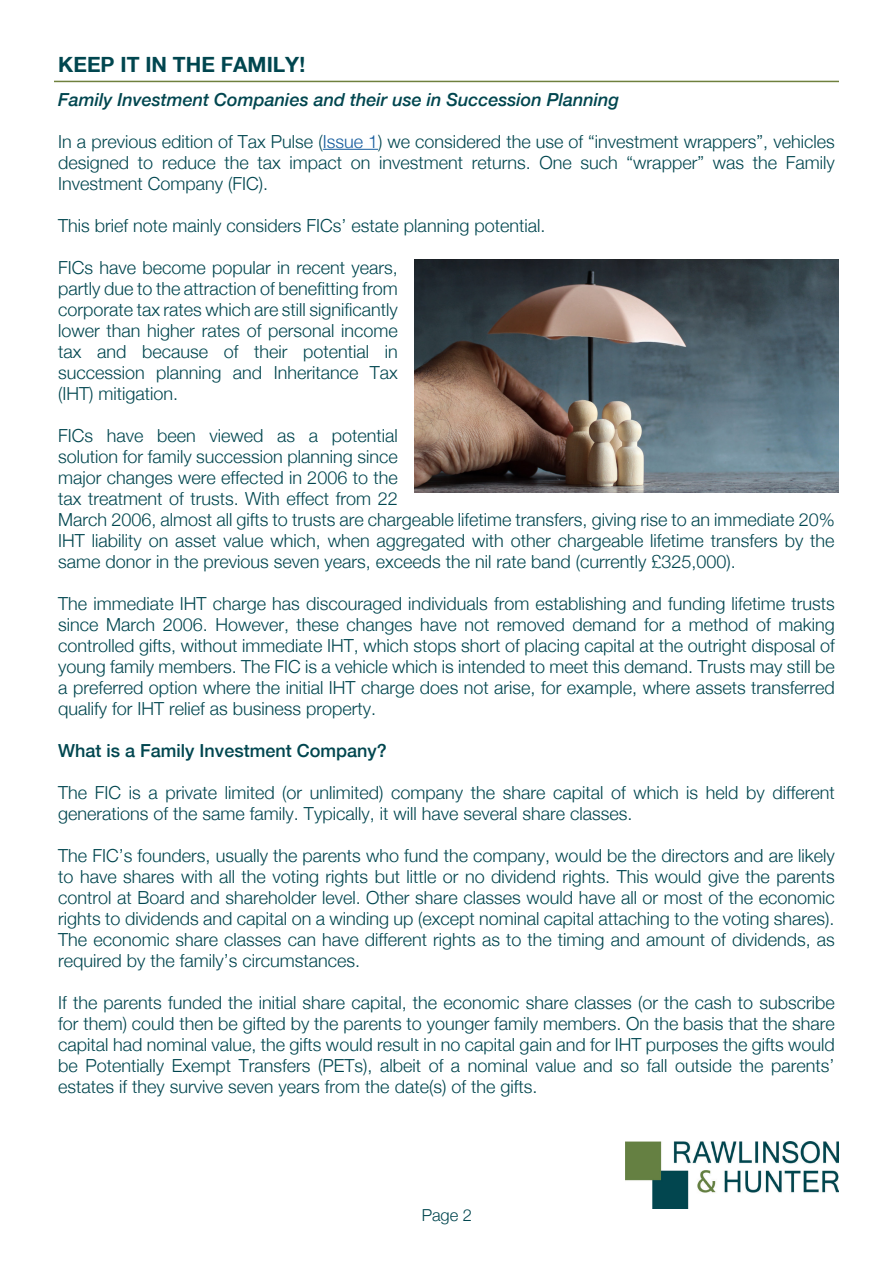
<style>
.page{position:relative;width:893px;height:1263px;background:#fff}
.page>*{position:absolute;margin:0;border:0;box-sizing:border-box;transform-origin:0 0}
.t1{font:700 21px "Helvetica Neue LT";color:#01464f}
.Text{font:300 18px/21px "Helvetica Neue LT";color:#01464f;text-align:justify}
.Text-2{font:italic 500 18px "Helvetica Neue LT";color:#01464f}
.Text-3{font:500 18px "Helvetica Neue LT";color:#01464f}
.t2{font:300 16.5px "Helvetica Neue LT";color:#01464f}
.s1{color:#175d9e}
</style>
<div class="page">
<img style="left:625px;top:1142px;width:214px;height:67px">
<hr style="left:54px;top:81px;width:785px;height:1px;background:#6f803d">
<hr style="left:323px;top:149px;width:55px;height:1px;background:#175d9e">
<img style="left:415px;top:259px;width:424px;height:233px">
<p class="t1" style="left:58px;top:52px;width:248px">KEEP IT IN THE FAMILY!</p>
<p class="Text-2" style="left:58px;top:89px;width:562px">Family Investment Companies and their use in Succession Planning</p>
<p class="Text" style="left:58px;top:131px;width:778px">In a previous edition of Tax Pulse (<span class="s1">Issue 1</span>) we considered the use of “investment wrappers”, vehicles designed to reduce the tax impact on investment returns. One such “wrapper” was the Family Investment Company (FIC).</p>
<p class="Text" style="left:58px;top:215px;width:489px">This brief note mainly considers FICs’ estate planning potential.</p>
<p class="Text" style="left:58px;top:257px;width:341px">FICs have become popular in recent years, partly due to the attraction of benefitting from corporate tax rates which are still significantly lower than higher rates of personal income tax and because of their potential in succession planning and Inheritance Tax (IHT) mitigation.</p>
<p class="Text" style="left:58px;top:425px;width:778px;text-align:left">FICs have been viewed as a potential<br>solution for family succession planning since<br>major changes were effected in 2006 to the<br>tax treatment of trusts. With effect from 22<br>March 2006, almost all gifts to trusts are chargeable lifetime transfers, giving rise to an immediate 20% IHT liability on asset value which, when aggregated with other chargeable lifetime transfers by the same donor in the previous seven years, exceeds the nil rate band (currently £325,000).</p>
<p class="Text" style="left:58px;top:593px;width:778px">The immediate IHT charge has discouraged individuals from establishing and funding lifetime trusts since March 2006. However, these changes have not removed demand for a method of making controlled gifts, without immediate IHT, which stops short of placing capital at the outright disposal of young family members. The FIC is a vehicle which is intended to meet this demand. Trusts may still be a preferred option where the initial IHT charge does not arise, for example, where assets transferred qualify for IHT relief as business property.</p>
<p class="Text-3" style="left:58px;top:740px;width:330px">What is a Family Investment Company?</p>
<p class="Text" style="left:58px;top:782px;width:778px">The FIC is a private limited (or unlimited) company the share capital of which is held by different generations of the same family. Typically, it will have several share classes.</p>
<p class="Text" style="left:58px;top:845px;width:778px">The FIC’s founders, usually the parents who fund the company, would be the directors and are likely to have shares with all the voting rights but little or no dividend rights. This would give the parents control at Board and shareholder level. Other share classes would have all or most of the economic rights to dividends and capital on a winding up (except nominal capital attaching to the voting shares).<br>The economic share classes can have different rights as to the timing and amount of dividends, as required by the family’s circumstances.</p>
<p class="Text" style="left:58px;top:992px;width:778px">If the parents funded the initial share capital, the economic share classes (or the cash to subscribe for them) could then be gifted by the parents to younger family members. On the basis that the share capital had nominal value, the gifts would result in no capital gain and for IHT purposes the gifts would be Potentially Exempt Transfers (PETs), albeit of a nominal value and so fall outside the parents’ estates if they survive seven years from the date(s) of the gifts.</p>
<p class="t2" style="left:422px;top:1205px;width:52px">Page 2</p>
</div>
